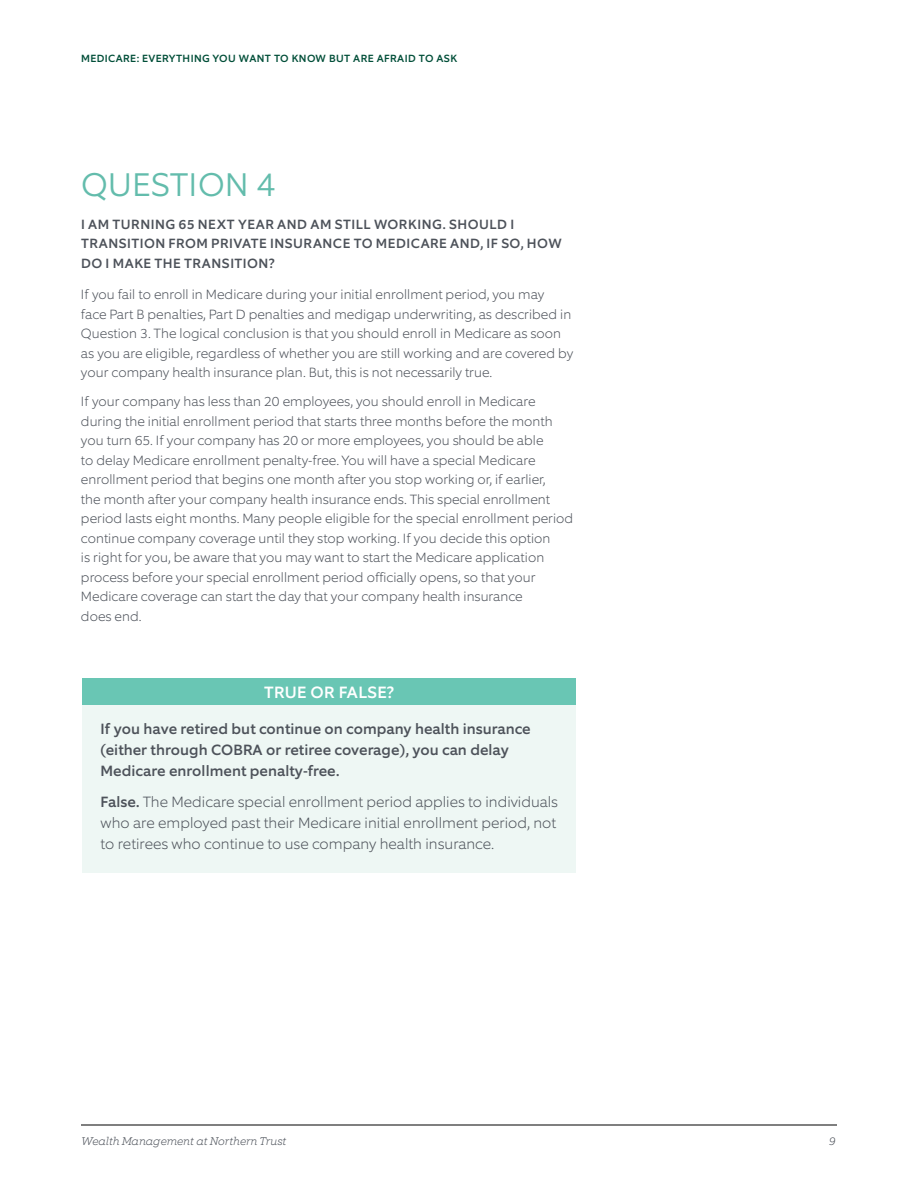
<style>
.page{position:relative;width:918px;height:1188px;background:#fff}
.page>*{position:absolute;margin:0;border:0;box-sizing:border-box;transform-origin:0 0}
.t1{font:300 33px "Equip";letter-spacing:.01em;color:#63bcac}
.t2{font:500 16.5px "Equip";letter-spacing:.015em;color:#fff}
.t3{font:200 15px/21px "Equip";letter-spacing:.005em;color:#4d525a;text-align:justify}
.t4{font:500 15px/21px "Equip";letter-spacing:.005em;color:#4d525a}
.t5{font:200 13.5px/19.5px "Equip";letter-spacing:.005em;color:#4d525a}
.t6{font:500 13.5px/19.5px "Equip";letter-spacing:.035em;color:#4d525a}
.t7{font:italic 200 11.25px "Equip Slab";letter-spacing:.005em;color:#4d525a}
.t8{font:500 10.5px "Equip";letter-spacing:.04em;color:#004e38}
.s1{font-weight:500}
</style>
<div class="page">
<hr style="left:81px;top:1125px;width:756px;height:1px;background:#000">
<div style="left:82px;top:705px;width:494px;height:168px;background:#eef7f4"></div>
<div style="left:82px;top:678px;width:494px;height:27px;background:#69c6b4"></div>
<p class="t8" style="left:81px;top:52px;width:378px">MEDICARE: EVERYTHING YOU WANT TO KNOW BUT ARE AFRAID TO ASK</p>
<h1 class="t1" style="left:81px;top:163px;width:196px">QUESTION 4</h1>
<p class="t6" style="left:81px;top:214px;width:482px">I AM TURNING 65 NEXT YEAR AND AM STILL WORKING. SHOULD I<br>TRANSITION FROM PRIVATE INSURANCE TO MEDICARE AND, IF SO, HOW<br>DO I MAKE THE TRANSITION?</p>
<p class="t5" style="left:81px;top:285px;width:494px">If you fail to enroll in Medicare during your initial enrollment period, you may face Part B penalties, Part D penalties and medigap underwriting, as described in Question 3. The logical conclusion is that you should enroll in Medicare as soon as you are eligible, regardless of whether you are still working and are covered by your company health insurance plan. But, this is not necessarily true.</p>
<p class="t5" style="left:81px;top:392px;width:494px">If your company has less than 20 employees, you should enroll in Medicare during the initial enrollment period that starts three months before the month you turn 65. If your company has 20 or more employees, you should be able<br>to delay Medicare enrollment penalty-free. You will have a special Medicare enrollment period that begins one month after you stop working or, if earlier,<br>the month after your company health insurance ends. This special enrollment period lasts eight months. Many people eligible for the special enrollment period continue company coverage until they stop working. If you decide this option<br>is right for you, be aware that you may want to start the Medicare application process before your special enrollment period officially opens, so that your Medicare coverage can start the day that your company health insurance<br>does end.</p>
<p class="t2" style="left:264px;top:681px;width:131px">TRUE OR FALSE?</p>
<p class="t4" style="left:100px;top:719px;width:432px">If you have retired but continue on company health insurance (either through COBRA or retiree coverage), you can delay<br>Medicare enrollment penalty-free.</p>
<p class="t3" style="left:100px;top:791px;width:459px"><span class="s1">False.</span> The Medicare special enrollment period applies to individuals who are employed past their Medicare initial enrollment period, not to retirees who continue to use company health insurance.</p>
<p class="t7" style="left:81px;top:1134px;width:207px">Wealth Management at Northern Trust</p>
<p class="t7" style="left:829px;top:1134px;width:8px">9</p>
</div>
